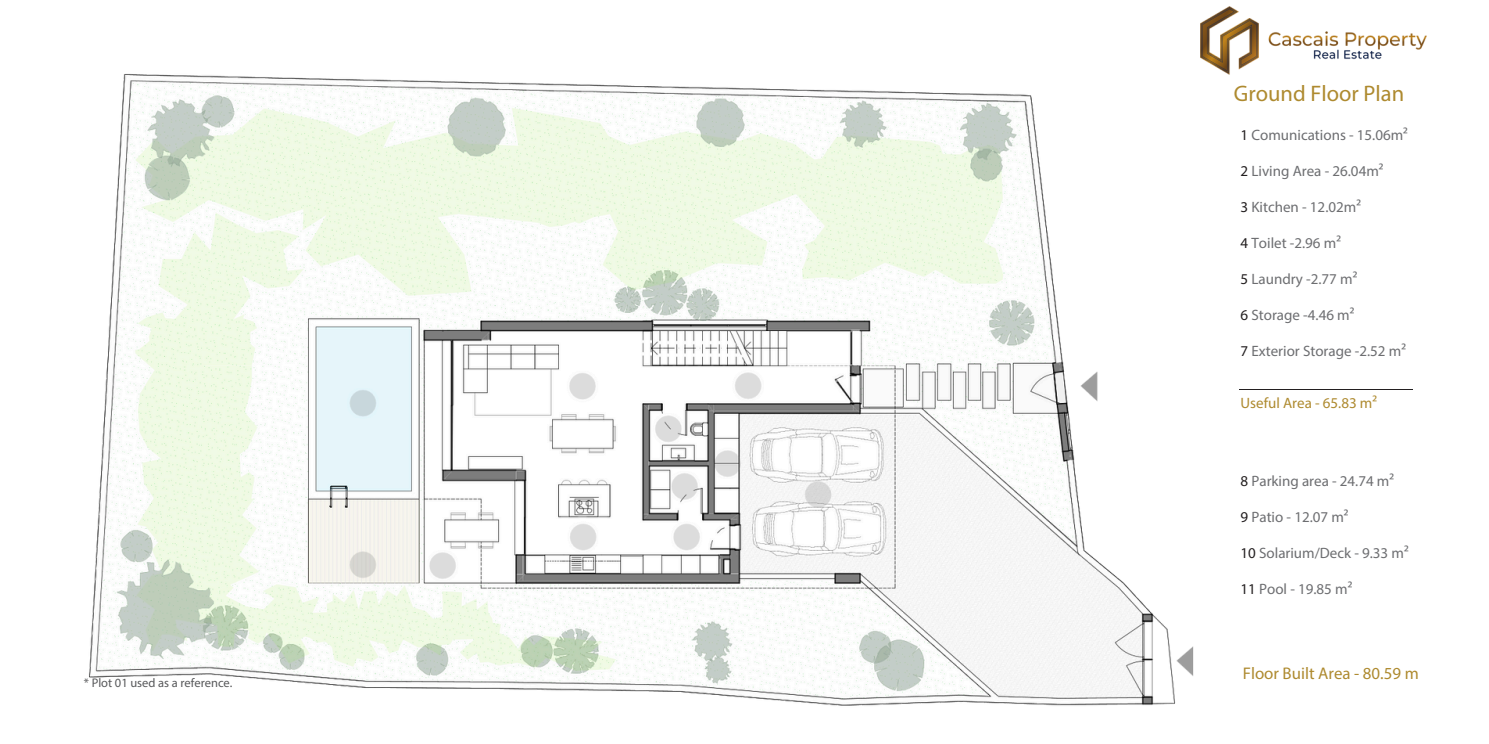
<style>
.page{position:relative;width:1489px;height:744px;background:#fff}
.page>*{position:absolute;margin:0;border:0;box-sizing:border-box;transform-origin:0 0}
.t1{font:22.5px "Myriad Pro";color:#ae8a2f}
.t2{font:16.88px "Myriad Pro";color:#ae8a2f}
.t3{font:15px "Myriad Pro";color:#6d6e71}
.t4{font:15px "Myriad Pro";color:#ae8a2f}
.t5{font:12.5px "Myriad Pro";color:#58595b}
.s1{color:#231f20}
</style>
<div class="page">
<img style="left:89px;top:74px;width:1105px;height:632px">
<hr style="left:1240px;top:389px;width:173px;height:1px;background:#231f20">
<img style="left:1201px;top:7px;width:225px;height:67px">
<h3 class="t5" style="left:84px;top:677px;width:150px">* Plot 01 used as a reference.</h3>
<h3 class="t1" style="left:1234px;top:84px;width:172px">Ground Floor Plan</h3>
<p class="t3" style="left:1240px;top:129px;width:169px"><span class="s1">1</span> Comunications - 15.06m²</p>
<p class="t3" style="left:1240px;top:165px;width:144px"><span class="s1">2</span> Living Area - 26.04m²</p>
<h1 class="t3" style="left:1240px;top:201px;width:122px"><span class="s1">3</span> Kitchen - 12.02m²</h1>
<h3 class="t3" style="left:1240px;top:237px;width:102px"><span class="s1">4</span> Toilet -2.96 m²</h3>
<h3 class="t3" style="left:1240px;top:273px;width:118px"><span class="s1">5</span> Laundry -2.77 m²</h3>
<h3 class="t3" style="left:1240px;top:309px;width:115px"><span class="s1">6</span> Storage -4.46 m²</h3>
<h3 class="t3" style="left:1240px;top:345px;width:167px"><span class="s1">7</span> Exterior Storage -2.52 m²</h3>
<p class="t4" style="left:1240px;top:396px;width:138px">Useful Area - 65.83 m²</p>
<h3 class="t3" style="left:1240px;top:474px;width:155px"><span class="s1">8</span> Parking area - 24.74 m²</h3>
<h3 class="t3" style="left:1240px;top:510px;width:110px"><span class="s1">9</span> Patio - 12.07 m²</h3>
<h3 class="t3" style="left:1240px;top:546px;width:170px"><span class="s1">10</span> Solarium/Deck - 9.33 m²</h3>
<h3 class="t3" style="left:1240px;top:582px;width:113px"><span class="s1">11</span> Pool - 19.85 m²</h3>
<h3 class="t2" style="left:1243px;top:666px;width:177px">Floor Built Area - 80.59 m</h3>
</div>
